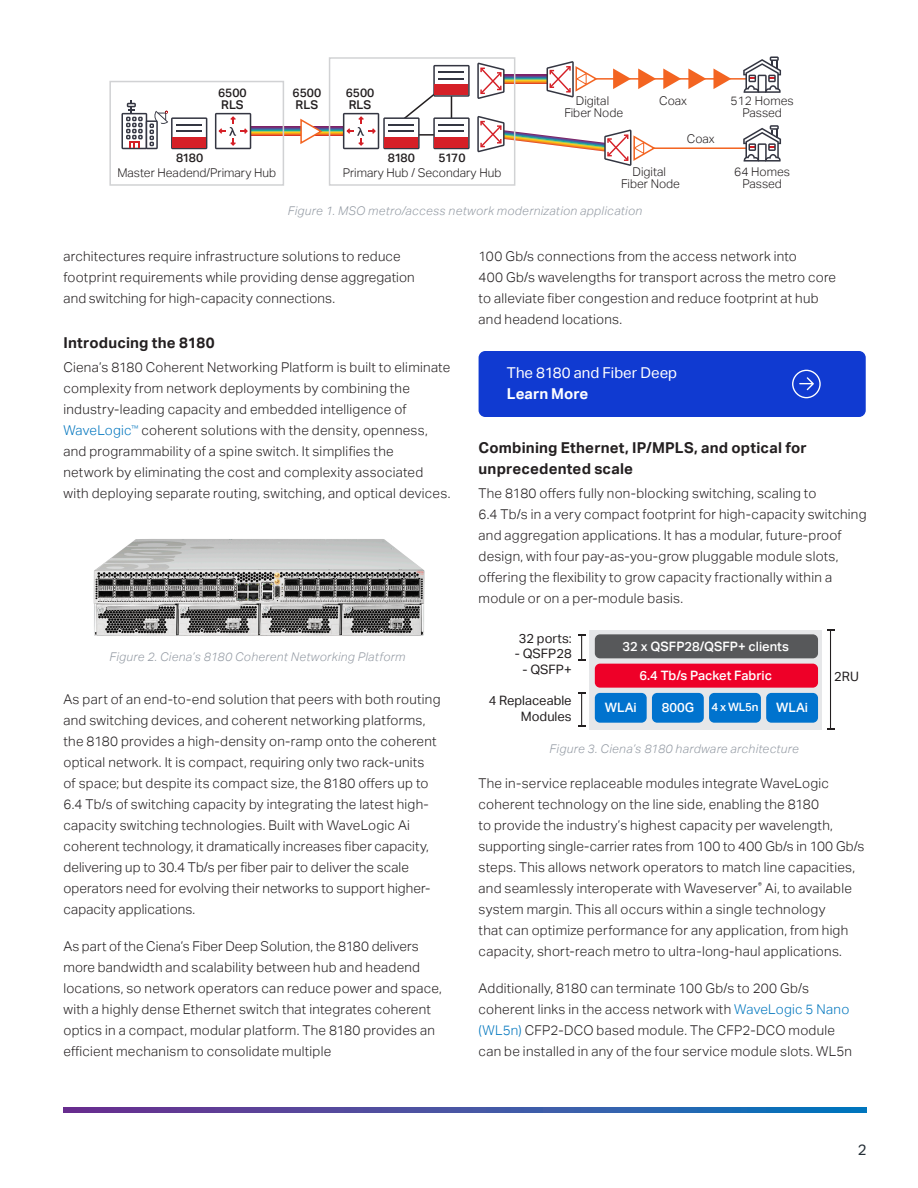
<style>
.page{position:relative;width:918px;height:1188px;background:#fff}
.page>*{position:absolute;margin:0;border:0;box-sizing:border-box;transform-origin:0 0}
.Headline_for_body_co{font:700 15px/21px "Aktiv Grotesk";letter-spacing:.015em;color:#231f20}
.Body_Copy{font:15px "Aktiv Grotesk";letter-spacing:.005em;color:#fff}
.Body_Copy-2{font:700 15px "Aktiv Grotesk";letter-spacing:.005em;color:#fff}
.t1{font:15px "Aktiv Grotesk";color:#252f37}
.Body_Copy-3{font:300 13.5px/21px "Aktiv Grotesk";letter-spacing:.02em;color:#231f20}
.t2{font:500 12.9px "Aktiv Grotesk";color:#fff}
.t3{font:12.9px/15.6px "Aktiv Grotesk";color:#231f20;text-align:right}
.t4{font:300 12.15px/12.1px "Aktiv Grotesk";color:#231f20;text-align:center}
.t5{font:500 12.15px/12.1px "Aktiv Grotesk";color:#231f20}
.Figure_Caption{font:italic 300 12px "Aktiv Grotesk";letter-spacing:.03em;color:#939aa3}
.t6{font:500 11.55px "Aktiv Grotesk";color:#fff}
.s1{color:#0075be}
.s2{color:#0076be}
</style>
<div class="page">
<svg style="left:63px;top:1108px;width:804px;height:4px;background:#3f54a4"></svg>
<div style="left:479px;top:351px;width:387px;height:66px;background:#103ad1;border-radius:7px"></div>
<svg style="left:792px;top:370px;width:29px;height:28px"></svg>
<hr style="left:596px;top:78px;width:162px;height:2px;background:#f36421">
<hr style="left:645px;top:147px;width:126px;height:2px;background:#f36421">
<svg style="left:251px;top:127px;width:92px;height:8px"></svg>
<svg style="left:505px;top:75px;width:42px;height:9px"></svg>
<svg style="left:121px;top:101px;width:86px;height:48px"></svg>
<div style="left:173px;top:137px;width:33px;height:11px;background:#d52027"></div>
<hr style="left:176px;top:130px;width:26px;height:2px;background:#343642">
<hr style="left:176px;top:124px;width:26px;height:2px;background:#343642">
<svg style="left:215px;top:113px;width:36px;height:36px"></svg>
<svg style="left:299px;top:118px;width:24px;height:26px"></svg>
<svg style="left:713px;top:68px;width:18px;height:21px"></svg>
<svg style="left:688px;top:68px;width:18px;height:21px"></svg>
<svg style="left:663px;top:68px;width:18px;height:21px"></svg>
<svg style="left:638px;top:68px;width:18px;height:21px"></svg>
<svg style="left:613px;top:68px;width:18px;height:21px"></svg>
<svg style="left:477px;top:63px;width:28px;height:36px"></svg>
<svg style="left:547px;top:61px;width:51px;height:36px"></svg>
<svg style="left:343px;top:65px;width:127px;height:84px"></svg>
<svg style="left:477px;top:116px;width:179px;height:50px"></svg>
<svg style="left:743px;top:56px;width:38px;height:37px"></svg>
<svg style="left:743px;top:125px;width:38px;height:37px"></svg>
<div style="left:109px;top:81px;width:175px;height:105px;border:2px solid #d1d2d4"></div>
<div style="left:329px;top:57px;width:186px;height:129px;border:1px solid #d1d2d4"></div>
<img style="left:93px;top:539px;width:332px;height:97px">
<div style="left:590px;top:630px;width:232px;height:99px;background:#e6e7e9"></div>
<hr style="left:830px;top:630px;width:1px;height:99px;background:#231f20">
<div style="left:595px;top:634px;width:223px;height:24px;background:#57585a;border-radius:5px"></div>
<div style="left:595px;top:664px;width:223px;height:24px;background:#ee0028;border-radius:5px"></div>
<div style="left:766px;top:693px;width:52px;height:30px;background:#0073ce;border-radius:5px"></div>
<div style="left:709px;top:693px;width:52px;height:30px;background:#0073ce;border-radius:5px"></div>
<div style="left:652px;top:693px;width:52px;height:30px;background:#0073ce;border-radius:5px"></div>
<div style="left:595px;top:693px;width:52px;height:30px;background:#0073ce;border-radius:5px"></div>
<hr style="left:581px;top:693px;width:1px;height:33px;background:#231f20">
<svg style="left:578px;top:725px;width:7px;height:2px"></svg>
<svg style="left:578px;top:634px;width:7px;height:27px"></svg>
<p class="t5" style="left:218px;top:87px;width:30px">6500<br>RLS</p>
<p class="t5" style="left:293px;top:87px;width:30px">6500<br>RLS</p>
<p class="t5" style="left:346px;top:87px;width:30px">6500<br>RLS</p>
<p class="t5" style="left:176px;top:152px;width:29px">8180</p>
<p class="t5" style="left:388px;top:152px;width:29px">8180</p>
<p class="t5" style="left:439px;top:152px;width:28px">5170</p>
<p class="t4" style="left:117px;top:167px;width:160px">Master Headend/Primary Hub</p>
<p class="t4" style="left:343px;top:167px;width:160px">Primary Hub / Secondary Hub</p>
<p class="t4" style="left:564px;top:95px;width:60px">Digital<br>Fiber Node</p>
<p class="t4" style="left:659px;top:95px;width:29px">Coax</p>
<p class="t4" style="left:687px;top:132px;width:29px">Coax</p>
<p class="t4" style="left:621px;top:165px;width:60px">Digital<br>Fiber Node</p>
<p class="Figure_Caption" style="left:288px;top:203px;width:356px">Figure 1. MSO metro/access network modernization application</p>
<p class="t4" style="left:731px;top:95px;width:65px">512 Homes<br>Passed</p>
<p class="t4" style="left:734px;top:165px;width:57px">64 Homes<br>Passed</p>
<p class="Body_Copy-3" style="left:63px;top:246px;width:353px">architectures require infrastructure solutions to reduce footprint requirements while providing dense aggregation and switching for high-capacity connections.</p>
<p class="Headline_for_body_co" style="left:63px;top:332px;width:153px">Introducing the 8180</p>
<p class="Body_Copy-3" style="left:63px;top:357px;width:388px">Ciena’s 8180 Coherent Networking Platform is built to eliminate complexity from network deployments by combining the industry-leading capacity and embedded intelligence of <span class="s1">WaveLogic</span><sup>™</sup> coherent solutions with the density, openness, and programmability of a spine switch. It simplifies the<br>network by eliminating the cost and complexity associated with deploying separate routing, switching, and optical devices.</p>
<p class="Figure_Caption" style="left:109px;top:650px;width:298px">Figure 2. Ciena’s 8180 Coherent Networking Platform</p>
<p class="Body_Copy-3" style="left:63px;top:689px;width:379px">As part of an end-to-end solution that peers with both routing and switching devices, and coherent networking platforms, the 8180 provides a high-density on-ramp onto the coherent optical network. It is compact, requiring only two rack-units<br>of space; but despite its compact size, the 8180 offers up to 6.4 Tb/s of switching capacity by integrating the latest high&shy;capacity switching technologies. Built with WaveLogic Ai coherent technology, it dramatically increases fiber capacity, delivering up to 30.4 Tb/s per fiber pair to deliver the scale operators need for evolving their networks to support higher&shy;capacity applications.</p>
<p class="Body_Copy-3" style="left:63px;top:936px;width:380px">As part of the Ciena’s Fiber Deep Solution, the 8180 delivers more bandwidth and scalability between hub and headend locations, so network operators can reduce power and space, with a highly dense Ethernet switch that integrates coherent optics in a compact, modular platform. The 8180 provides an efficient mechanism to consolidate multiple</p>
<p class="Body_Copy-3" style="left:479px;top:246px;width:359px">100 Gb/s connections from the access network into<br>400 Gb/s wavelengths for transport across the metro core to alleviate fiber congestion and reduce footprint at hub and headend locations.</p>
<p class="Body_Copy" style="left:507px;top:364px;width:172px">The 8180 and Fiber Deep</p>
<p class="Body_Copy-2" style="left:507px;top:385px;width:83px">Learn More</p>
<p class="Headline_for_body_co" style="left:479px;top:437px;width:330px">Combining Ethernet, IP/MPLS, and optical for unprecedented scale</p>
<p class="Body_Copy-3" style="left:479px;top:483px;width:390px">The 8180 offers fully non-blocking switching, scaling to<br>6.4 Tb/s in a very compact footprint for high-capacity switching and aggregation applications. It has a modular, future-proof design, with four pay-as-you-grow pluggable module slots, offering the flexibility to grow capacity fractionally within a module or on a per-module basis.</p>
<p class="t3" style="left:519px;top:631px;width:54px">32 ports:</p>
<p class="t3" style="left:515px;top:646px;width:58px">- QSFP28</p>
<p class="t3" style="left:522px;top:662px;width:51px">- QSFP+</p>
<p class="t3" style="left:489px;top:693px;width:84px">4 Replaceable<br>Modules</p>
<p class="t2" style="left:623px;top:639px;width:168px">32 x QSFP28/QSFP+ clients</p>
<p class="t2" style="left:639px;top:668px;width:134px">6.4 Tb/s Packet Fabric</p>
<p class="t2" style="left:605px;top:700px;width:34px">WLAi</p>
<p class="t2" style="left:662px;top:700px;width:34px">800G</p>
<p class="t6" style="left:711px;top:700px;width:49px">4 x WL5n</p>
<p class="t2" style="left:776px;top:700px;width:34px">WLAi</p>
<p class="Figure_Caption" style="left:550px;top:742px;width:251px">Figure 3. Ciena’s 8180 hardware architecture</p>
<p class="t3" style="left:834px;top:669px;width:26px">2RU</p>
<p class="Body_Copy-3" style="left:479px;top:773px;width:387px">The in-service replaceable modules integrate WaveLogic coherent technology on the line side, enabling the 8180<br>to provide the industry’s highest capacity per wavelength, supporting single-carrier rates from 100 to 400 Gb/s in 100 Gb/s steps. This allows network operators to match line capacities, and seamlessly interoperate with Waveserver<sup>®</sup> Ai, to available system margin. This all occurs within a single technology<br>that can optimize performance for any application, from high capacity, short-reach metro to ultra-long-haul applications.</p>
<p class="Body_Copy-3" style="left:479px;top:978px;width:375px">Additionally, 8180 can terminate 100 Gb/s to 200 Gb/s coherent links in the access network with <span class="s2">WaveLogic 5 Nano (WL5n)</span> CFP2-DCO based module. The CFP2-DCO module can be installed in any of the four service module slots. WL5n</p>
<p class="t1" style="left:858px;top:1141px;width:10px">2</p>
</div>
